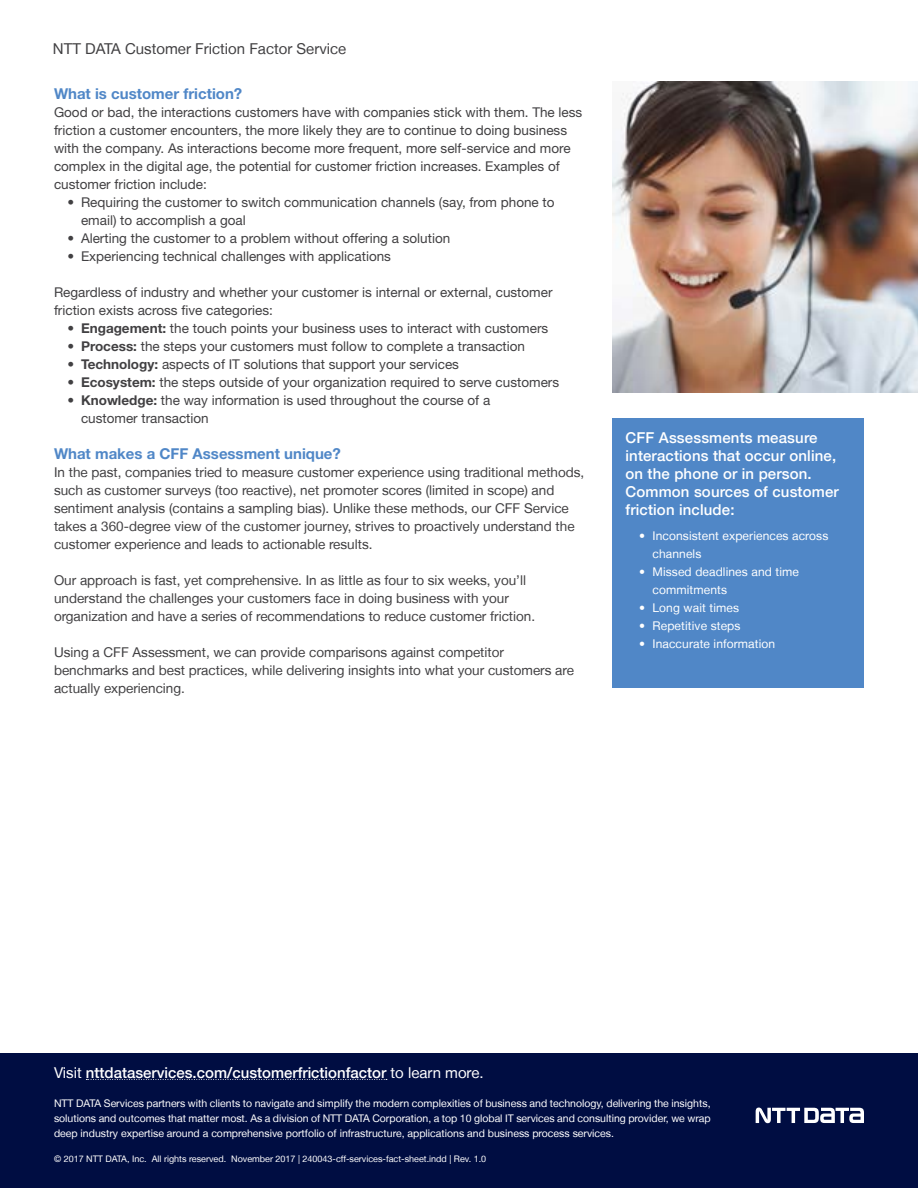
<style>
.page{position:relative;width:918px;height:1188px;background:#fff}
.page>*{position:absolute;margin:0;border:0;box-sizing:border-box;transform-origin:0 0}
.t1{font:500 15px/18px "Helvetica Neue LT";letter-spacing:.01em;color:#fff}
.t2{font:700 15px "Helvetica Neue LT Std";color:#5087c7}
.t3{font:15px "Helvetica Neue LT";color:#414042}
.t4{font:13.5px/18px "Helvetica Neue LT Std";color:#414042}
.t5{font:13.5px/18px "Helvetica Neue LT";color:#414042}
.t6{font:12px/18px "Helvetica Neue LT";letter-spacing:.01em;color:#fff}
.t7{font:10.5px/15px "Helvetica Neue LT";color:#fff;text-align:justify}
.t8{font:9px "Helvetica Neue LT";color:#fff}
.s1{font-weight:700}
.s2{font-weight:400}
</style>
<div class="page">
<div style="left:0;top:1053px;width:918px;height:135px;background:#000d42"></div>
<svg style="left:86px;top:1079px;width:301px;height:1px"></svg>
<div style="left:612px;top:418px;width:252px;height:270px;background:#5087c7"></div>
<img style="left:612px;top:81px;width:306px;height:311px">
<svg style="left:756px;top:1108px;width:108px;height:15px"></svg>
<p class="t3" style="left:53px;top:40px;width:295px">NTT DATA Customer Friction Factor Service</p>
<p class="t2" style="left:54px;top:84px;width:190px">What is customer friction?</p>
<p class="t4" style="left:54px;top:103px;width:530px">Good or bad, the interactions customers have with companies stick with them. The less friction a customer encounters, the more likely they are to continue to doing business with the company. As interactions become more frequent, more self-service and more complex in the digital age, the potential for customer friction increases. Examples of customer friction include:</p>
<p class="t4" style="left:81px;top:193px;width:475px;text-indent:-14px">• Requiring the customer to switch communication channels (say, from phone to email) to accomplish a goal</p>
<p class="t4" style="left:68px;top:229px;width:384px">• Alerting the customer to a problem without offering a solution</p>
<p class="t4" style="left:68px;top:247px;width:325px">• Experiencing technical challenges with applications</p>
<p class="t4" style="left:54px;top:283px;width:500px">Regardless of industry and whether your customer is internal or external, customer friction exists across five categories:</p>
<p class="t4" style="left:68px;top:319px;width:482px"><span class="s1">• Engagement:</span> the touch points your business uses to interact with customers</p>
<p class="t4" style="left:68px;top:337px;width:459px"><span class="s1">• Process:</span> the steps your customers must follow to complete a transaction</p>
<p class="t4" style="left:68px;top:355px;width:393px"><span class="s1">• Technology:</span> aspects of IT solutions that support your services</p>
<p class="t4" style="left:68px;top:373px;width:493px"><span class="s1">• Ecosystem:</span> the steps outside of your organization required to serve customers</p>
<p class="t4" style="left:81px;top:391px;width:411px;text-indent:-14px"><span class="s1">• Knowledge:</span> the way information is used throughout the course of a customer transaction</p>
<p class="t2" style="left:54px;top:444px;width:288px">What makes a CFF Assessment unique?</p>
<p class="t5" style="left:54px;top:463px;width:532px">In the past, companies tried to measure customer experience using traditional methods, such as customer surveys (too reactive), net promoter scores (limited in scope) and sentiment analysis (contains a sampling bias). Unlike these methods, our CFF Service takes a 360-degree view of the customer journey, strives to proactively understand the customer experience and leads to actionable results.</p>
<p class="t5" style="left:54px;top:571px;width:483px">Our approach is fast, yet comprehensive. In as little as four to six weeks, you’ll understand the challenges your customers face in doing business with your organization and have a series of recommendations to reduce customer friction.</p>
<p class="t5" style="left:54px;top:643px;width:522px">Using a CFF Assessment, we can provide comparisons against competitor benchmarks and best practices, while delivering insights into what your customers are actually experiencing.</p>
<p class="t1" style="left:626px;top:428px;width:215px">CFF Assessments measure interactions that occur online, on the phone or in person.<br>Common sources of customer friction include:</p>
<p class="t6" style="left:652px;top:527px;width:177px;text-indent:-14px">• Inconsistent experiences across channels</p>
<p class="t6" style="left:652px;top:563px;width:148px;text-indent:-14px">• Missed deadlines and time commitments</p>
<p class="t6" style="left:639px;top:599px;width:102px">• Long wait times</p>
<p class="t6" style="left:639px;top:617px;width:103px">• Repetitive steps</p>
<p class="t6" style="left:639px;top:635px;width:138px">• Inaccurate information</p>
<p class="t1" style="left:54px;top:1063px;width:431px"><span class="s2">Visit</span> nttdataservices.com/customerfrictionfactor <span class="s2">to learn more.</span></p>
<p class="t7" style="left:54px;top:1095px;width:658px">NTT DATA Services partners with clients to navigate and simplify the modern complexities of business and technology, delivering the insights, solutions and outcomes that matter most. As a division of NTT DATA Corporation, a top 10 global IT services and consulting provider, we wrap deep industry expertise around a comprehensive portfolio of infrastructure, applications and business process services.</p>
<p class="t8" style="left:54px;top:1153px;width:434px">© 2017 NTT DATA, Inc. All rights reserved. November 2017 | 240043-cff-services-fact-sheet.indd | Rev. 1.0</p>
</div>
